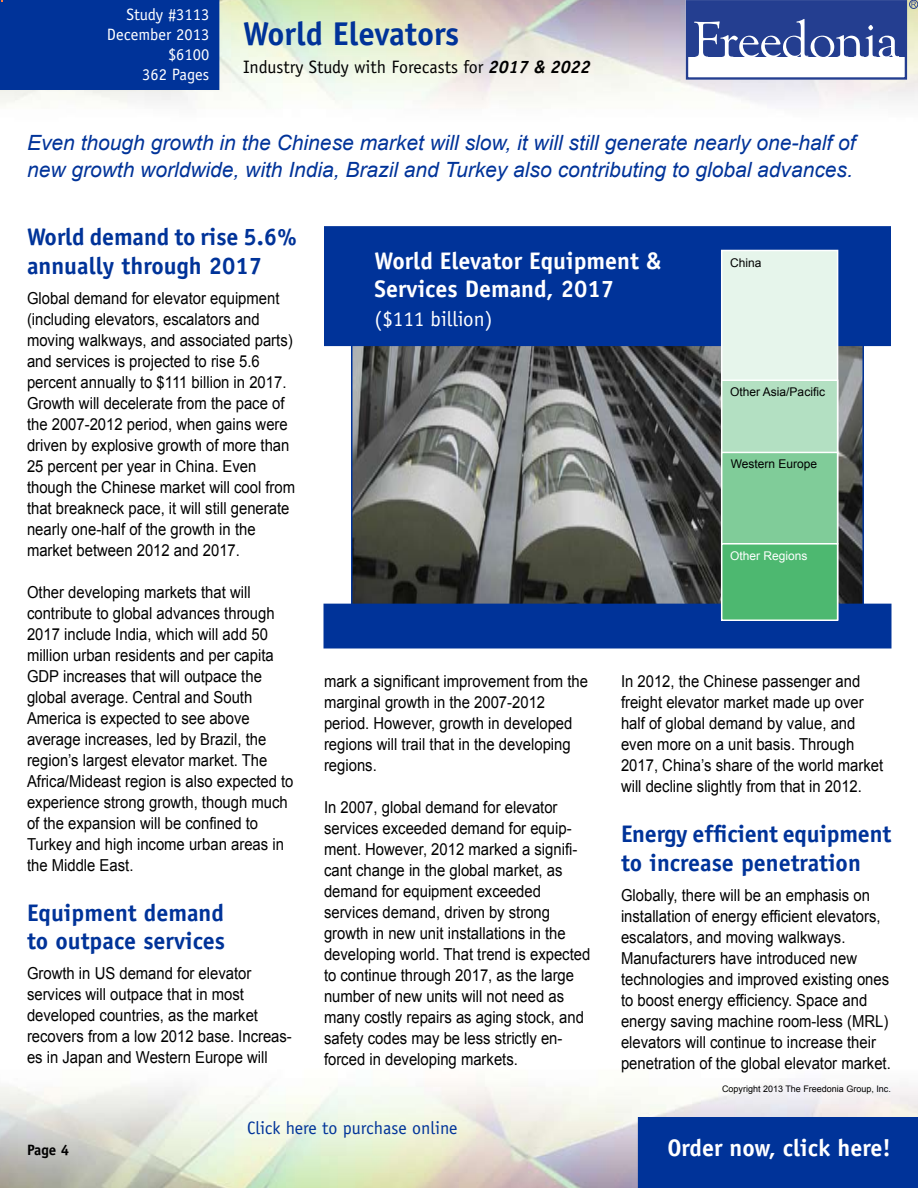
<style>
.page{position:relative;width:918px;height:1188px;background:#fff}
.page>*{position:absolute;margin:0;border:0;box-sizing:border-box;transform-origin:0 0}
.t1{font:700 33px "Officina Sans";color:#039}
.t2{font:700 24px/28.8px "Officina Sans";color:#039}
.t3{font:700 24px/28.8px "Officina Sans";color:#fff}
.t4{font:italic 21px/27px "Arial";color:#039}
.t5{font:21px "Officina Sans";color:#fff}
.t6{font:18px "Officina Sans";color:#000}
.t7{font:18px "Officina Sans";color:#039}
.t8{font:16.5px/21px "Arial";color:#000;scale:.9 1}
.t9{font:16.5px/19.8px "Officina Sans";color:#fff;text-align:right}
.t10{font:700 15px "Officina Sans";color:#000}
.t11{font:12px "Arial";color:#000}
.t12{font:12px "Arial";color:#fff}
.t13{font:9px "Arial";color:#000}
.s1{font-weight:700;font-style:italic}
</style>
<div class="page">
<div style="left:638px;top:1117px;width:280px;height:71px;background:#039"></div>
<div style="left:686px;top:0;width:221px;height:80px;border:2px solid #243e90"></div>
<div style="left:687px;top:1px;width:218px;height:56px;background:#243e90"></div>
<svg style="left:694px;top:19px;width:205px;height:38px"></svg>
<div style="left:909px;top:0;width:9px;height:9px;border:1px solid #243e90;border-radius:50%"></div>
<svg style="left:911px;top:2px;width:5px;height:5px"></svg>
<img style="left:354px;top:346px;width:507px;height:258px">
<div style="left:325px;top:227px;width:565px;height:118px;background:#039"></div>
<div style="left:324px;top:226px;width:567px;height:120px;border:2px solid #039"></div>
<div style="left:0;top:0;width:219px;height:90px;background:#039"></div>
<div style="left:324px;top:604px;width:567px;height:44px;background:#039"></div>
<div style="left:722px;top:250px;width:116px;height:369px;background:#e6f5eb"></div>
<div style="left:721px;top:250px;width:117px;height:370px;border:2px solid #fff"></div>
<div style="left:722px;top:380px;width:116px;height:73px;background:#b3e0c2"></div>
<div style="left:721px;top:380px;width:117px;height:74px;border:2px solid #fff"></div>
<div style="left:722px;top:452px;width:116px;height:92px;background:#80cc99"></div>
<div style="left:721px;top:452px;width:117px;height:92px;border:2px solid #fff"></div>
<div style="left:722px;top:544px;width:116px;height:76px;background:#4db870"></div>
<div style="left:721px;top:543px;width:117px;height:78px;border:2px solid #fff"></div>
<p class="t9" style="left:107px;top:5px;width:104px">Study #3113<br>December 2013 $6100<br>362 Pages</p>
<h1 class="t1" style="left:243px;top:13px;width:218px">World Elevators</h1>
<p class="t6" style="left:243px;top:57px;width:349px">Industry Study with Forecasts for <span class="s1">2017 &amp; 2022</span></p>
<p class="t4" style="left:27px;top:130px;width:830px">Even though growth in the Chinese market will slow, it will still generate nearly one-half of new growth worldwide, with India, Brazil and Turkey also contributing to global advances.</p>
<h2 class="t2" style="left:27px;top:222px;width:272px">World demand to rise 5.6% annually through 2017</h2>
<p class="t8" style="left:27px;top:288px;width:300px">Global demand for elevator equipment (including elevators, escalators and moving walkways, and associated parts) and services is projected to rise 5.6 percent annually to $111 billion in 2017.<br>Growth will decelerate from the pace of the 2007-2012 period, when gains were driven by explosive growth of more than 25 percent per year in China. Even though the Chinese market will cool from that breakneck pace, it will still generate nearly one-half of the growth in the market between 2012 and 2017.</p>
<p class="t8" style="left:27px;top:582px;width:298px">Other developing markets that will contribute to global advances through 2017 include India, which will add 50 million urban residents and per capita GDP increases that will outpace the global average. Central and South America is expected to see above average increases, led by Brazil, the region’s largest elevator market. The Africa/Mideast region is also expected to experience strong growth, though much of the expansion will be confined to Turkey and high income urban areas in the Middle East.</p>
<h2 class="t2" style="left:27px;top:898px;width:200px">Equipment demand to outpace services</h2>
<p class="t8" style="left:27px;top:963px;width:296px">Growth in US demand for elevator services will outpace that in most developed countries, as the market recovers from a low 2012 base. Increas&shy;es in Japan and Western Europe will</p>
<h2 class="t3" style="left:375px;top:246px;width:288px">World Elevator Equipment &amp;<br>Services Demand, 2017</h2>
<p class="t5" style="left:375px;top:307px;width:119px">($111 billion)</p>
<p class="t11" style="left:730px;top:255px;width:33px">China</p>
<p class="t11" style="left:730px;top:384px;width:96px">Other Asia/Pacific</p>
<p class="t11" style="left:731px;top:456px;width:88px">Western Europe</p>
<p class="t12" style="left:730px;top:548px;width:79px">Other Regions</p>
<p class="t8" style="left:324px;top:671px;width:295px">mark a significant improvement from the marginal growth in the 2007-2012 period. However, growth in developed regions will trail that in the developing regions.</p>
<p class="t8" style="left:324px;top:797px;width:297px">In 2007, global demand for elevator services exceeded demand for equip&shy;ment. However, 2012 marked a signifi&shy;cant change in the global market, as demand for equipment exceeded services demand, driven by strong growth in new unit installations in the developing world. That trend is expected to continue through 2017, as the large number of new units will not need as many costly repairs as aging stock, and safety codes may be less strictly en&shy;forced in developing markets.</p>
<p class="t8" style="left:621px;top:671px;width:293px">In 2012, the Chinese passenger and freight elevator market made up over half of global demand by value, and even more on a unit basis. Through 2017, China’s share of the world market will decline slightly from that in 2012.</p>
<h2 class="t2" style="left:621px;top:819px;width:272px">Energy efficient equipment to increase penetration</h2>
<p class="t8" style="left:621px;top:884px;width:301px">Globally, there will be an emphasis on installation of energy efficient elevators, escalators, and moving walkways.<br>Manufacturers have introduced new technologies and improved existing ones to boost energy efficiency. Space and energy saving machine room-less (MRL) elevators will continue to increase their penetration of the global elevator market.</p>
<p class="t13" style="left:722px;top:1083px;width:170px">Copyright 2013 The Freedonia Group, Inc.</p>
<p class="t7" style="left:247px;top:1117px;width:212px">Click here to purchase online</p>
<p class="t10" style="left:27px;top:1140px;width:31px">Page</p>
<h2 class="t3" style="left:667px;top:1133px;width:225px">Order now, click here!</h2>
</div>
